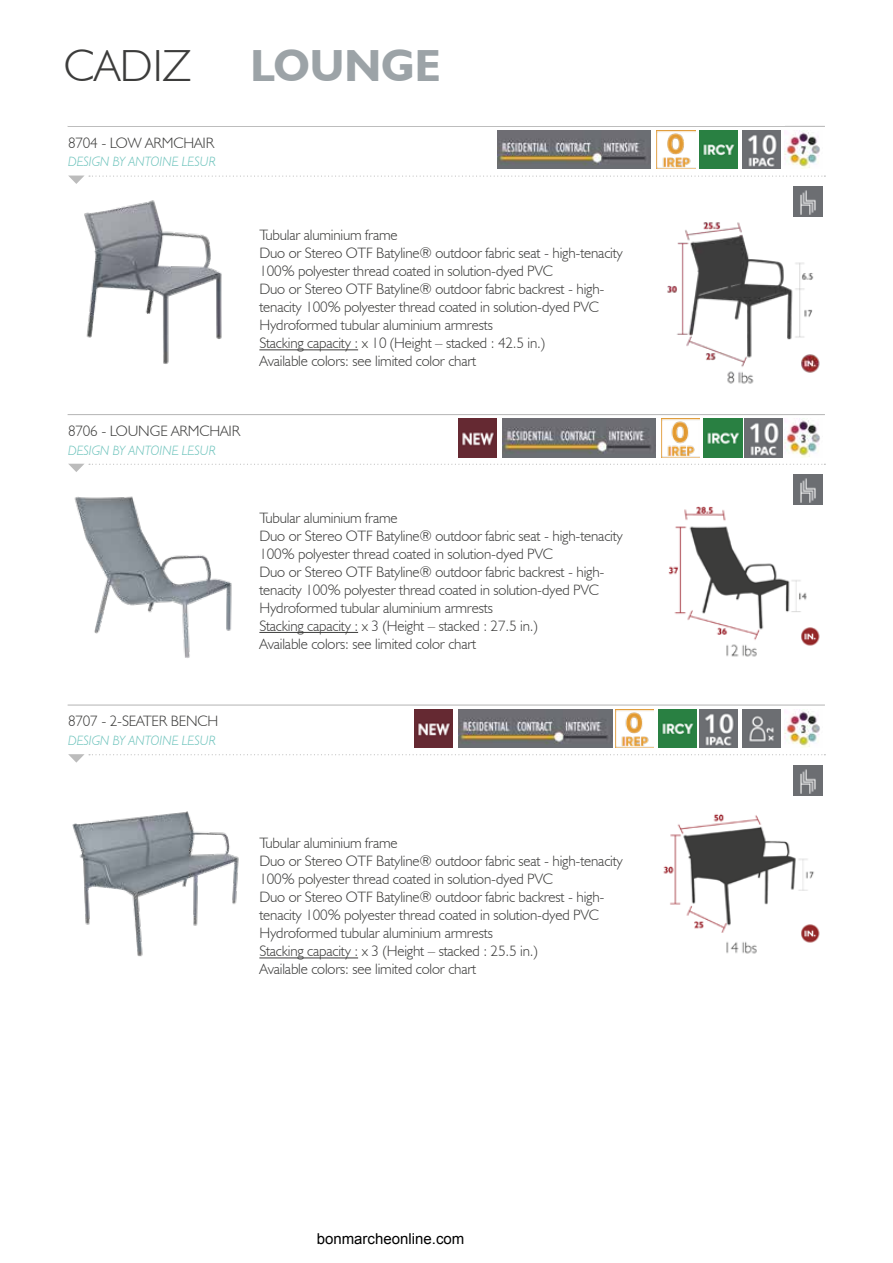
<style>
.page{position:relative;width:893px;height:1263px;background:#fff}
.page>*{position:absolute;margin:0;border:0;box-sizing:border-box;transform-origin:0 0}
.t1{font:700 45px "Humanist 521 BT";color:#9ca3a7}
.t2{font:300 45px "Humanist 521 BT";color:#3c3c3b}
.t3{font:300 15px/18px "Humanist 521 BT";letter-spacing:-.01em;color:#3c3c3b}
.t4{font:15px "Arial";color:#000}
.t5{font:italic 300 13.5px "Humanist 521 BT";color:#6bc2bb}
</style>
<div class="page">
<img style="left:663px;top:795px;width:160px;height:159px">
<img style="left:668px;top:506px;width:152px;height:151px">
<hr style="left:68px;top:704px;width:757px;height:2px;background:#bcbcbc">
<hr style="left:259px;top:958px;width:99px;height:1px;background:#3c3c3b">
<img style="left:793px;top:765px;width:30px;height:30px">
<svg style="left:68px;top:754px;width:757px;height:9px"></svg>
<hr style="left:68px;top:414px;width:757px;height:1px;background:#bcbcbc">
<hr style="left:259px;top:632px;width:99px;height:1px;background:#3c3c3b">
<img style="left:793px;top:475px;width:30px;height:30px">
<svg style="left:68px;top:464px;width:757px;height:8px"></svg>
<hr style="left:68px;top:126px;width:757px;height:1px;background:#bcbcbc">
<img style="left:84px;top:200px;width:138px;height:164px">
<hr style="left:259px;top:350px;width:99px;height:1px;background:#3c3c3b">
<img style="left:793px;top:187px;width:30px;height:29px">
<img style="left:742px;top:131px;width:38px;height:38px">
<img style="left:784px;top:131px;width:36px;height:38px">
<img style="left:667px;top:222px;width:153px;height:162px">
<svg style="left:69px;top:176px;width:756px;height:8px"></svg>
<img style="left:74px;top:496px;width:158px;height:162px">
<img style="left:72px;top:811px;width:167px;height:146px">
<img style="left:699px;top:131px;width:39px;height:38px">
<img style="left:657px;top:131px;width:38px;height:38px">
<img style="left:497px;top:131px;width:154px;height:38px">
<img style="left:744px;top:419px;width:38px;height:38px">
<img style="left:704px;top:419px;width:38px;height:38px">
<img style="left:661px;top:419px;width:38px;height:38px">
<img style="left:503px;top:419px;width:153px;height:38px">
<img style="left:458px;top:419px;width:38px;height:38px">
<img style="left:784px;top:419px;width:36px;height:38px">
<img style="left:742px;top:709px;width:38px;height:38px">
<img style="left:784px;top:709px;width:36px;height:38px">
<img style="left:459px;top:709px;width:153px;height:38px">
<img style="left:414px;top:709px;width:39px;height:38px">
<img style="left:699px;top:709px;width:39px;height:38px">
<img style="left:615px;top:709px;width:39px;height:38px">
<img style="left:658px;top:709px;width:38px;height:38px">
<h1 class="t2" style="left:64px;top:38px;width:129px">CADIZ</h1>
<h1 class="t1" style="left:251px;top:38px;width:191px">LOUNGE</h1>
<p class="t3" style="left:68px;top:133px;width:148px">8704 - LOW ARMCHAIR</p>
<p class="t5" style="left:68px;top:154px;width:149px">DESIGN BY ANTOINE LESUR</p>
<p class="t3" style="left:259px;top:226px;width:365px">Tubular aluminium frame<br>Duo or Stereo OTF Batyline® outdoor fabric seat - high-tenacity 100% polyester thread coated in solution-dyed PVC<br>Duo or Stereo OTF Batyline® outdoor fabric backrest - high&shy;tenacity 100% polyester thread coated in solution-dyed PVC Hydroformed tubular aluminium armrests<br>Stacking capacity : x 10 (Height – stacked : 42.5 in.)<br>Available colors: see limited color chart</p>
<p class="t3" style="left:68px;top:421px;width:174px">8706 - LOUNGE ARMCHAIR</p>
<p class="t5" style="left:68px;top:442px;width:149px">DESIGN BY ANTOINE LESUR</p>
<p class="t3" style="left:259px;top:508px;width:365px">Tubular aluminium frame<br>Duo or Stereo OTF Batyline® outdoor fabric seat - high-tenacity 100% polyester thread coated in solution-dyed PVC<br>Duo or Stereo OTF Batyline® outdoor fabric backrest - high&shy;tenacity 100% polyester thread coated in solution-dyed PVC Hydroformed tubular aluminium armrests<br>Stacking capacity : x 3 (Height – stacked : 27.5 in.)<br>Available colors: see limited color chart</p>
<p class="t3" style="left:68px;top:712px;width:152px">8707 - 2-SEATER BENCH</p>
<p class="t5" style="left:68px;top:732px;width:149px">DESIGN BY ANTOINE LESUR</p>
<p class="t3" style="left:259px;top:834px;width:365px">Tubular aluminium frame<br>Duo or Stereo OTF Batyline® outdoor fabric seat - high-tenacity 100% polyester thread coated in solution-dyed PVC<br>Duo or Stereo OTF Batyline® outdoor fabric backrest - high&shy;tenacity 100% polyester thread coated in solution-dyed PVC Hydroformed tubular aluminium armrests<br>Stacking capacity : x 3 (Height – stacked : 25.5 in.)<br>Available colors: see limited color chart</p>
<p class="t4" style="left:317px;top:1229px;width:149px">bonmarcheonline.com</p>
</div>
